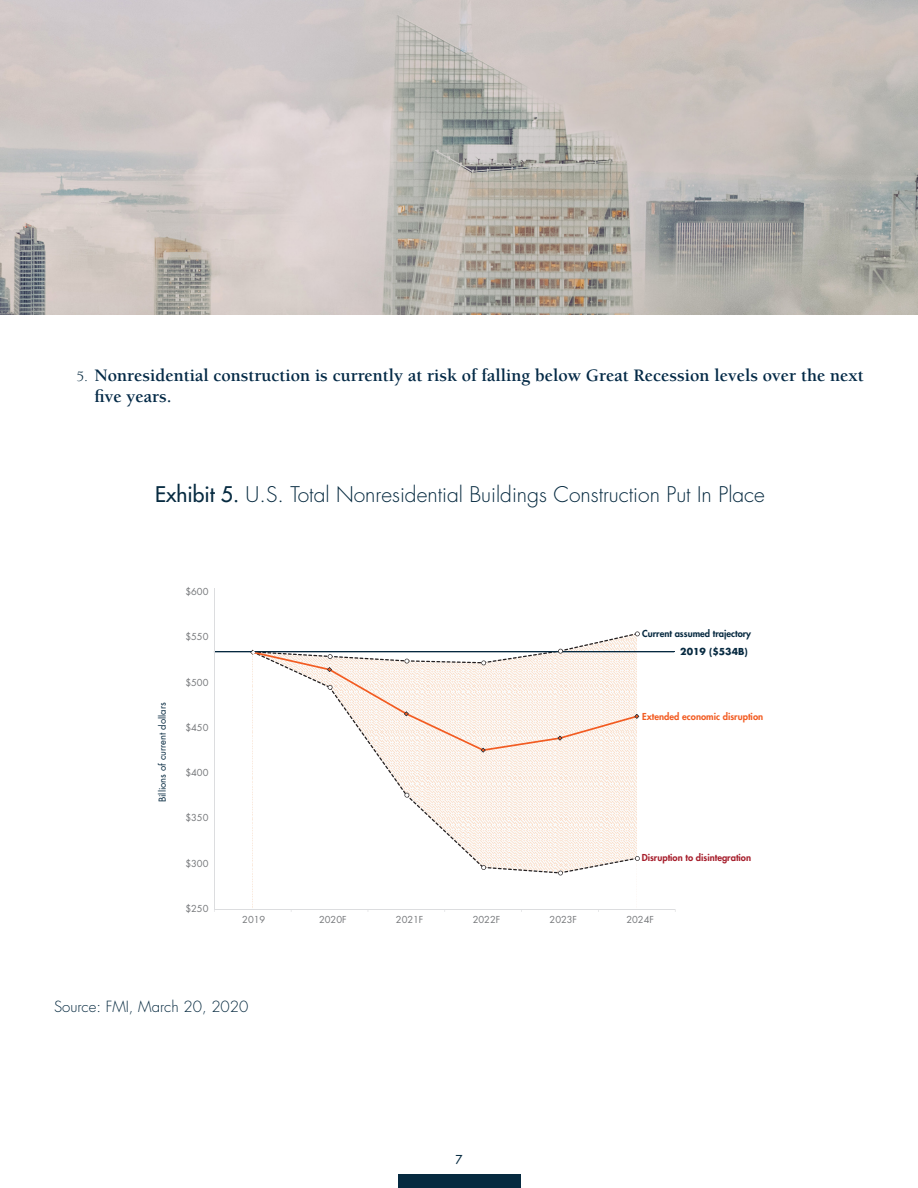
<style>
.page{position:relative;width:918px;height:1188px;background:#fff}
.page>*{position:absolute;margin:0;border:0;box-sizing:border-box;transform-origin:0 0}
.t1{font:300 21px "Futura Std";color:#062a40}
.t2{font:700 18px/21px "Berkeley Std";color:#042a47}
.t3{font:300 15px "Futura Std";color:#062a40}
.t4{font:500 12px "Futura Std";color:#062a40}
.t5{font:9.3px "Futura LT";color:#76787b}
.t6{font:800 9.3px "Futura Std";color:#f25b21}
.t7{font:800 9.3px "Futura Std";color:#a61d2b}
.t8{font:800 9.3px "Futura Std";color:#062940}
.t9{font:9.3px "Futura Std";color:#062940}
.t10{font:700 9.3px "Futura LT";color:#062940}
.s1{font-weight:400;font-size:15px;color:#062a40}
.s2{font-weight:500}
</style>
<div class="page">
<div style="left:398px;top:1174px;width:122px;height:14px;background:#062a40"></div>
<hr style="left:214px;top:909px;width:461px;height:1px;background:#dcdddf">
<hr style="left:214px;top:651px;width:460px;height:1px;background:#062940">
<svg style="left:250px;top:632px;width:390px;height:280px"></svg>
<hr style="left:214px;top:588px;width:1px;height:321px;background:#dcdddf">
<img style="left:0;top:0;width:918px;height:315px">
<p class="t2" style="left:94px;top:365px;width:771px;text-indent:-18px"><span class="s1">5.</span> Nonresidential construction is currently at risk of falling below Great Recession levels over the next five years.</p>
<p class="t1" style="left:155px;top:481px;width:611px"><span class="s2">Exhibit 5.</span> U.S. Total Nonresidential Buildings Construction Put In Place</p>
<p class="t9" style="left:156px;top:802px;width:101px;rotate:-90deg">Billions of current dollars</p>
<p class="t5" style="left:185px;top:586px;width:25px">$600</p>
<p class="t5" style="left:185px;top:631px;width:25px">$550</p>
<p class="t5" style="left:185px;top:676px;width:25px">$500</p>
<p class="t5" style="left:185px;top:722px;width:25px">$450</p>
<p class="t5" style="left:185px;top:767px;width:25px">$400</p>
<p class="t5" style="left:185px;top:812px;width:25px">$350</p>
<p class="t5" style="left:185px;top:857px;width:25px">$300</p>
<p class="t5" style="left:185px;top:903px;width:25px">$250</p>
<p class="t8" style="left:642px;top:627px;width:110px">Current assumed trajectory</p>
<p class="t10" style="left:680px;top:646px;width:69px">2019 ($534B)</p>
<p class="t6" style="left:642px;top:711px;width:123px">Extended economic disruption</p>
<p class="t7" style="left:642px;top:852px;width:111px">Disruption to disintegration</p>
<p class="t5" style="left:242px;top:914px;width:25px">2019</p>
<p class="t5" style="left:319px;top:914px;width:29px">2020F</p>
<p class="t5" style="left:396px;top:914px;width:29px">2021F</p>
<p class="t5" style="left:473px;top:914px;width:29px">2022F</p>
<p class="t5" style="left:550px;top:914px;width:29px">2023F</p>
<p class="t5" style="left:626px;top:914px;width:29px">2024F</p>
<p class="t3" style="left:54px;top:998px;width:196px">Source: FMI, March 20, 2020</p>
<p class="t4" style="left:456px;top:1152px;width:8px">7</p>
</div>
